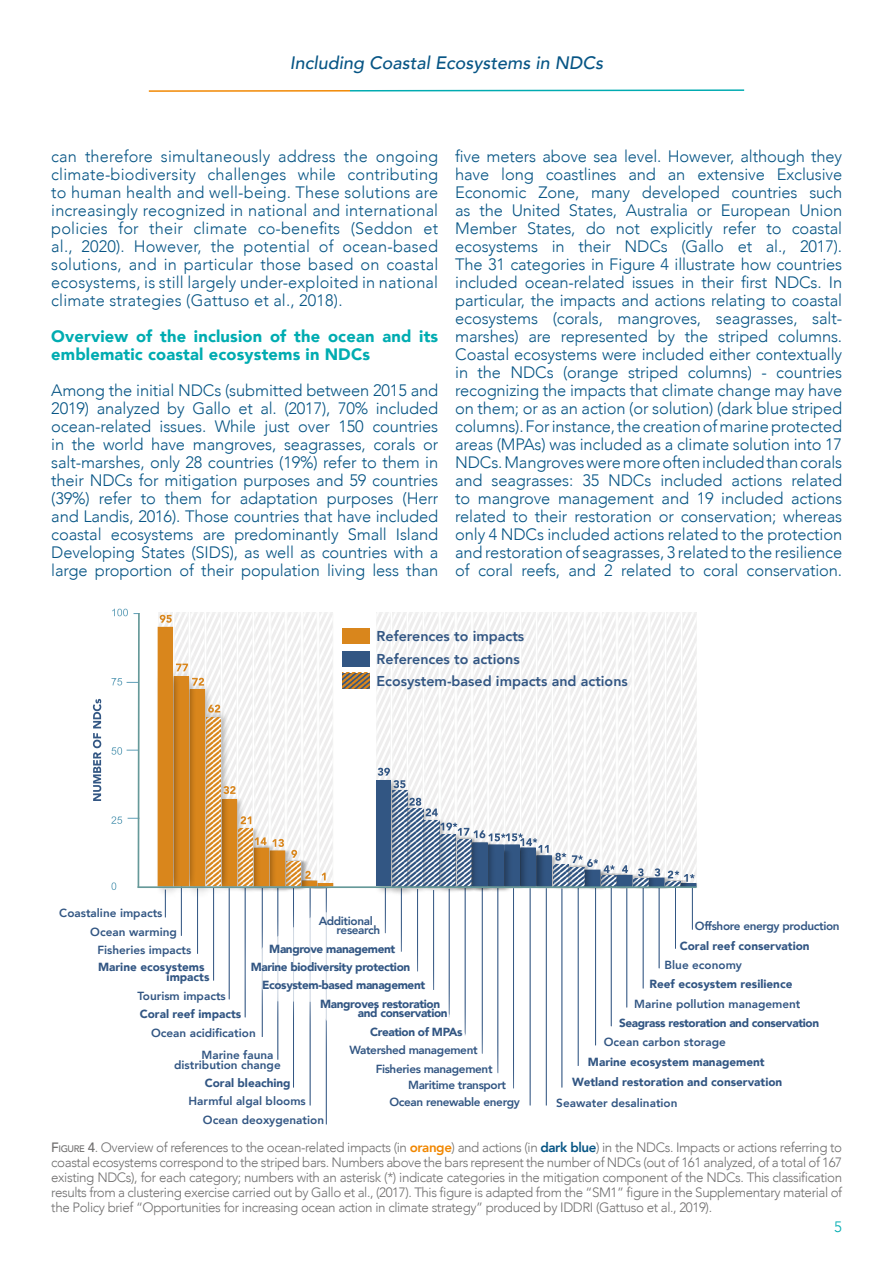
<style>
.page{position:relative;width:893px;height:1263px;background:#fff}
.page>*{position:absolute;margin:0;border:0;box-sizing:border-box;transform-origin:0 0}
.t1{font:italic 500 18px "Avenir";color:#075585}
.t2{font:300 16.5px/18px "Avenir";letter-spacing:-.01em;color:#075585;text-align:justify}
.t3{font:900 16.5px/18px "Avenir";letter-spacing:.01em;color:#00acb1}
.t4{font:300 15px "Avenir";color:#00acb1}
.t5{font:800 14.25px/22.6px "Avenir";color:#325683}
.t6{font:300 13.5px/15px "Avenir";letter-spacing:-.03em;color:#706f6f;text-align:justify}
.t7{font:800 11.7px/22.6px "Avenir";color:#325683}
.t8{font:900 11.7px/10.1px "Avenir";color:#325683}
.t9{font:900 11.7px/18.5px "Avenir";letter-spacing:-.025em;color:#325683}
.t10{font:800 11.7px/9.3px "Avenir";letter-spacing:-.03em;color:#325683}
.s1{font-weight:500}
.s2{font-weight:500;font-size:9.45px}
.s3{font-weight:800;color:#f18700}
.s4{font-weight:800;color:#075585}
</style>
<div class="page">
<svg style="left:148px;top:89px;width:597px;height:3px"></svg>
<hr style="left:181px;top:886px;width:1px;height:50px;background:#325683">
<hr style="left:197px;top:888px;width:1px;height:66px;background:#325683">
<hr style="left:692px;top:887px;width:1px;height:43px;background:#325683">
<hr style="left:675px;top:886px;width:1px;height:63px;background:#325683">
<hr style="left:659px;top:880px;width:1px;height:88px;background:#325683">
<hr style="left:643px;top:887px;width:1px;height:101px;background:#325683">
<hr style="left:626px;top:888px;width:1px;height:119px;background:#325683">
<hr style="left:611px;top:886px;width:1px;height:140px;background:#325683">
<hr style="left:595px;top:884px;width:1px;height:161px;background:#325683">
<hr style="left:578px;top:888px;width:1px;height:178px;background:#325683">
<svg style="left:93px;top:699px;width:8px;height:102px"></svg>
<img style="left:213px;top:890px;width:350px;height:235px">
<svg style="left:249px;top:912px;width:279px;height:197px"></svg>
<img style="left:157px;top:661px;width:1px;height:225px">
<img style="left:595px;top:888px;width:16px;height:2px">
<img style="left:578px;top:888px;width:17px;height:2px">
<img style="left:561px;top:888px;width:17px;height:2px">
<img style="left:548px;top:888px;width:13px;height:1px">
<img style="left:497px;top:889px;width:17px;height:3px">
<img style="left:481px;top:888px;width:16px;height:4px">
<img style="left:464px;top:888px;width:17px;height:4px">
<img style="left:519px;top:888px;width:29px;height:2px">
<img style="left:485px;top:888px;width:29px;height:1px">
<img style="left:449px;top:888px;width:15px;height:5px">
<img style="left:432px;top:888px;width:17px;height:5px">
<img style="left:416px;top:888px;width:16px;height:6px">
<img style="left:387px;top:888px;width:29px;height:9px">
<img style="left:373px;top:888px;width:28px;height:8px">
<svg style="left:158px;top:613px;width:175px;height:304px"></svg>
<svg style="left:376px;top:613px;width:320px;height:273px"></svg>
<hr style="left:138px;top:886px;width:558px;height:2px;background:#699">
<svg style="left:111px;top:609px;width:30px;height:281px"></svg>
<svg style="left:342px;top:672px;width:28px;height:16px"></svg>
<div style="left:342px;top:651px;width:28px;height:16px;background:#325683"></div>
<div style="left:342px;top:628px;width:28px;height:16px;background:#d9861c"></div>
<p class="t1" style="left:290px;top:52px;width:315px">Including Coastal Ecosystems in NDCs</p>
<p class="t2" style="left:51px;top:147px;width:388px">can therefore simultaneously address the ongoing climate-biodiversity challenges while contributing to human health and well-being. These solutions are increasingly recognized in national and international policies for their climate co-benefits (Seddon et al., 2020). However, the potential of ocean-based solutions, and in particular those based on coastal ecosystems, is still largely under-exploited in national climate strategies (Gattuso et al., 2018).</p>
<p class="t3" style="left:51px;top:327px;width:388px">Overview of the inclusion of the ocean and its emblematic coastal ecosystems in NDCs</p>
<p class="t2" style="left:51px;top:381px;width:388px">Among the initial NDCs (submitted between 2015 and 2019) analyzed by Gallo et al. (2017), 70% included ocean-related issues. While just over 150 countries in the world have mangroves, seagrasses, corals or salt-marshes, only 28 countries (19%) refer to them in their NDCs for mitigation purposes and 59 countries (39%) refer to them for adaptation purposes (Herr and Landis, 2016). Those countries that have included coastal ecosystems are predominantly Small Island Developing States (SIDS), as well as countries with a large proportion of their population living less than</p>
<p class="t2" style="left:455px;top:147px;width:388px">five meters above sea level. However, although they have long coastlines and an extensive Exclusive Economic Zone, many developed countries such as the United States, Australia or European Union Member States, do not explicitly refer to coastal ecosystems in their NDCs (Gallo et al., 2017).<br>The 31 categories in Figure 4 illustrate how countries included ocean-related issues in their first NDCs. In particular, the impacts and actions relating to coastal ecosystems (corals, mangroves, seagrasses, salt&shy;marshes) are represented by the striped columns.<br>Coastal ecosystems were included either contextually in the NDCs (orange striped columns) - countries recognizing the impacts that climate change may have on them; or as an action (or solution) (dark blue striped columns). For instance, the creation of marine protected areas (MPAs) was included as a climate solution into 17<br>NDCs. Mangroves were more often included than corals and seagrasses: 35 NDCs included actions related to mangrove management and 19 included actions related to their restoration or conservation; whereas only 4 NDCs included actions related to the protection and restoration of seagrasses, 3 related to the resilience of coral reefs, and 2 related to coral conservation.</p>
<p class="t5" style="left:376px;top:625px;width:253px">References to impacts<br>References to actions<br>Ecosystem-based impacts and actions</p>
<p class="t7" style="left:59px;top:902px;width:105px">Coastaline impacts</p>
<p class="t7" style="left:90px;top:920px;width:88px">Ocean warming</p>
<p class="t7" style="left:97px;top:939px;width:96px">Fisheries impacts</p>
<p class="t8" style="left:167px;top:962px;width:44px;text-indent:-69px">Marine ecosystems impacts</p>
<p class="t7" style="left:137px;top:984px;width:90px">Tourism impacts</p>
<p class="t8" style="left:140px;top:1009px;width:103px">Coral reef impacts</p>
<p class="t7" style="left:201px;top:1021px;width:74px;text-indent:-50px">Ocean acidification<br>Marine fauna</p>
<p class="t7" style="left:174px;top:1053px;width:108px">distribution change</p>
<p class="t8" style="left:205px;top:1077px;width:87px">Coral bleaching</p>
<p class="t7" style="left:203px;top:1092px;width:123px;line-height:18.5px;text-indent:-14px">Harmful algal blooms<br>Ocean deoxygenation</p>
<p class="t10" style="left:337px;top:916px;width:45px;text-indent:-18px">Additional research</p>
<p class="t9" style="left:269px;top:939px;width:127px">Mangrove management</p>
<p class="t9" style="left:251px;top:957px;width:161px">Marine biodiversity protection</p>
<p class="t9" style="left:262px;top:976px;width:165px">Ecosystem-based management</p>
<p class="t9" style="left:320px;top:994px;width:122px">Mangroves restoration</p>
<p class="t9" style="left:370px;top:1003px;width:94px;text-indent:-12px">and conservation<br>Creation of MPAs</p>
<p class="t10" style="left:376px;top:1041px;width:118px;line-height:18.5px;text-indent:-26px">Watershed management<br>Fisheries management</p>
<p class="t10" style="left:389px;top:1077px;width:132px;line-height:16.8px;text-align:center">Maritime transport<br>Ocean renewable energy</p>
<p class="t10" style="left:695px;top:921px;width:146px">Offshore energy production</p>
<p class="t8" style="left:680px;top:940px;width:131px">Coral reef conservation</p>
<p class="t7" style="left:665px;top:953px;width:79px">Blue economy</p>
<p class="t8" style="left:649px;top:979px;width:145px">Reef ecosystem resilience</p>
<p class="t7" style="left:634px;top:992px;width:168px">Marine pollution management</p>
<p class="t9" style="left:619px;top:1013px;width:202px">Seagrass restoration and conservation</p>
<p class="t7" style="left:604px;top:1031px;width:124px">Ocean carbon storage</p>
<p class="t8" style="left:572px;top:1052px;width:212px;line-height:20.1px;text-align:center">Marine ecosystem management<br>Wetland restoration and conservation</p>
<p class="t7" style="left:556px;top:1091px;width:123px">Seawater desalination</p>
<p class="t6" style="left:51px;top:1140px;width:792px"><span class="s1">F</span><span class="s2">IGURE</span> <span class="s1">4</span>. Overview of references to the ocean-related impacts (in <span class="s3">orange</span>) and actions (in <span class="s4">dark blue</span>) in the NDCs. Impacts or actions referring to coastal ecosystems correspond to the striped bars. Numbers above the bars represent the number of NDCs (out of 161 analyzed, of a total of 167 existing NDCs), for each category; numbers with an asterisk (*) indicate categories in the mitigation component of the NDCs. This classification results from a clustering exercise carried out by Gallo et al., (2017). This figure is adapted from the “SM1” figure in the Supplementary material of the Policy brief “Opportunities for increasing ocean action in climate strategy” produced by IDDRI (Gattuso et al., 2019).</p>
<p class="t4" style="left:834px;top:1218px;width:9px">5</p>
</div>
